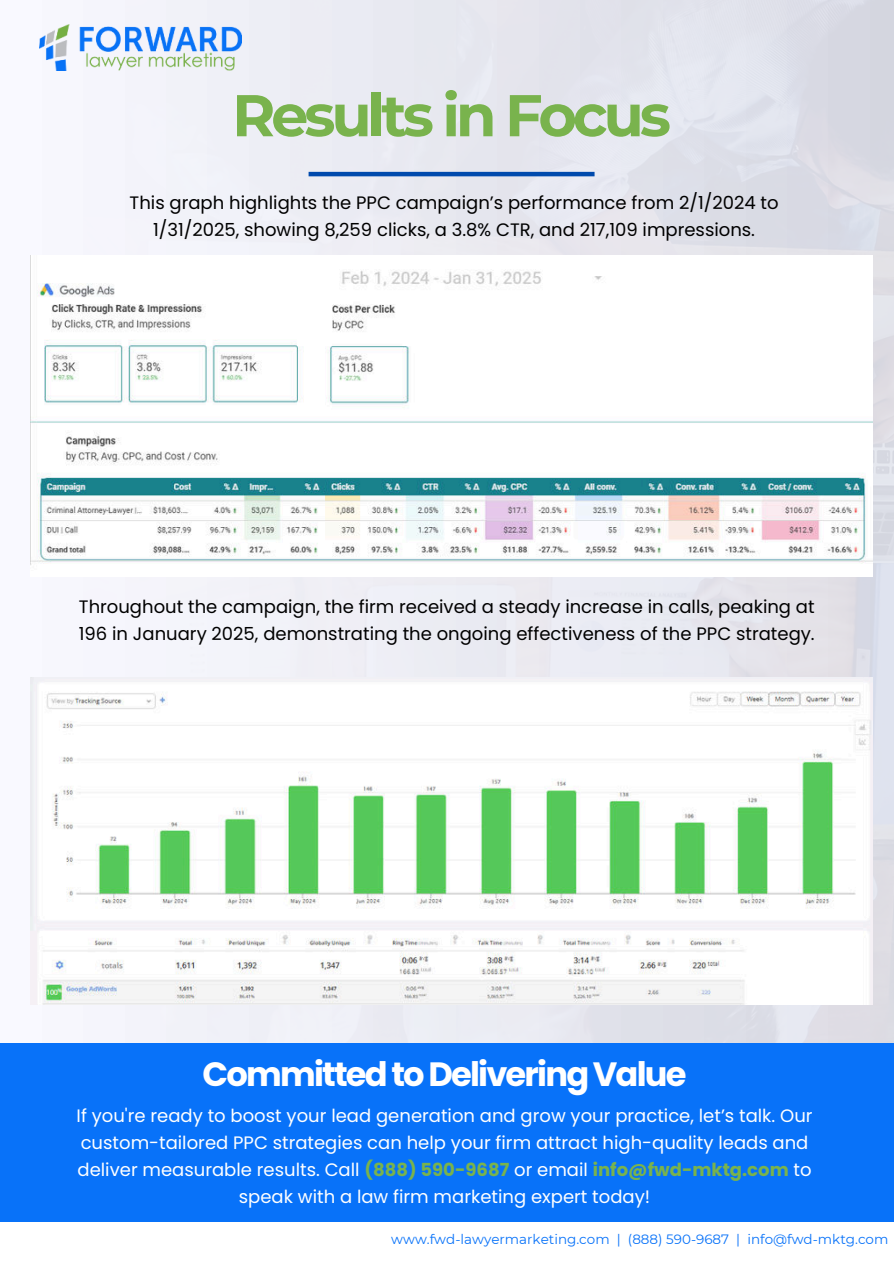
<style>
.page{position:relative;width:894px;height:1264px;background:#fff}
.page>*{position:absolute;margin:0;border:0;box-sizing:border-box;transform-origin:0 0}
.t1{font:700 58.8px "Montserrat";letter-spacing:-.07em;color:#79b34d}
.t2{font:700 33.75px "Poppins";letter-spacing:-.055em;color:#fff}
.t3{font:18px/27px "Poppins";color:#000;text-align:center}
.t4{font:18px/27px "Poppins";color:#fff;text-align:center}
.t5{font:13.5px "Montserrat";color:#0872f9}
.s1{font-weight:700;color:#79b34d}
</style>
<div class="page">
<div style="left:0;top:0;width:893px;height:1263px;background:linear-gradient(to right,#f8f9fe,#dbdce5)"></div>
<hr style="left:308px;top:172px;width:286px;height:4px;background:#004aad">
<img style="left:39px;top:24px;width:202px;height:46px">
<div style="left:0;top:1217px;width:893px;height:46px;background:#fff"></div>
<div style="left:0;top:1042px;width:893px;height:179px;background:#0872f9"></div>
<img style="left:30px;top:677px;width:842px;height:327px">
<img style="left:30px;top:255px;width:842px;height:321px">
<h1 class="t1" style="left:232px;top:73px;width:440px">Results in Focus</h1>
<p class="t3" style="left:130px;top:190px;width:650px">This graph highlights the PPC campaign’s performance from 2/1/2024 to<br>1/31/2025, showing 8,259 clicks, a 3.8% CTR, and 217,109 impressions.</p>
<p class="t3" style="left:79px;top:593px;width:737px;text-align:left">Throughout the campaign, the firm received a steady increase in calls, peaking at<br>196 in January 2025, demonstrating the ongoing effectiveness of the PPC strategy.</p>
<h2 class="t2" style="left:202px;top:1054px;width:485px">Committed to Delivering Value</h2>
<p class="t4" style="left:77px;top:1101px;width:737px">If you're ready to boost your lead generation and grow your practice, let’s talk. Our custom-tailored PPC strategies can help your firm attract high-quality leads and deliver measurable results. Call <span class="s1">(888) 590-9687</span> or email <span class="s1">info@fwd-mktg.com</span> to speak with a law firm marketing expert today!</p>
<p class="t5" style="left:391px;top:1229px;width:498px">www.fwd-lawyermarketing.com | (888) 590-9687 | info@fwd-mktg.com</p>
</div>
